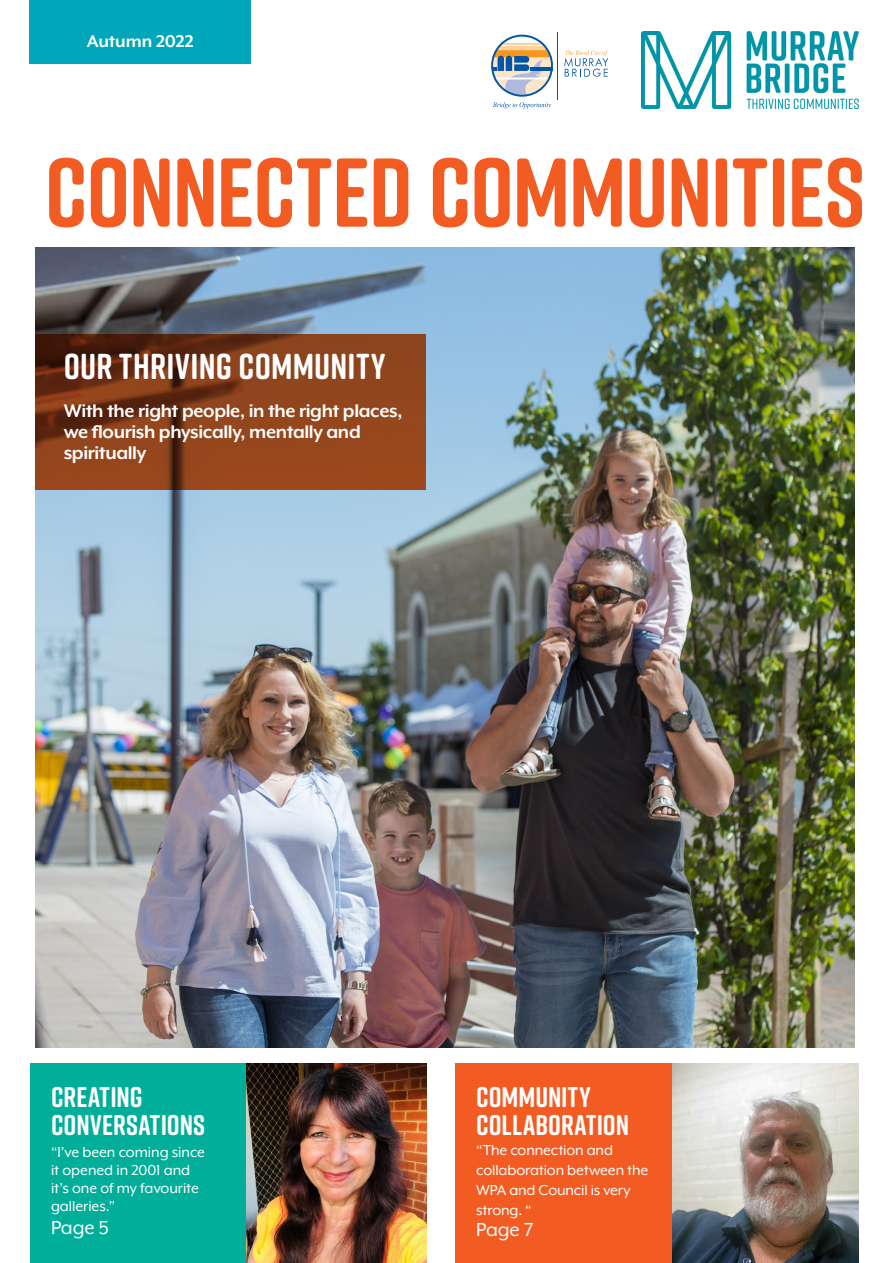
<style>
.page{position:relative;width:893px;height:1263px;background:#fff}
.page>*{position:absolute;margin:0;border:0;box-sizing:border-box;transform-origin:0 0}
.newsletter___Introdu{font:700 97.5px "Rift Soft";letter-spacing:-.015em;color:#f25b21}
.newsletter___Cover_A{font:700 36px "Rift Soft";letter-spacing:.005em;color:#fff}
.newsletter___Cover_A-2{font:700 28.5px/28.5px "Rift Soft";color:#fff}
.newsletter_-_Body_Co{font:21.75px "Mr Eaves XL Mod OT";letter-spacing:-.005em;color:#fff}
.newsletter_-_Body_Co-2{font:700 21px/21px "Mr Eaves XL Mod OT";letter-spacing:-.015em;color:#fff}
.newsletter___Introdu-2{font:700 19.5px "Mr Eaves XL Mod OT";letter-spacing:-.005em;color:#fff}
.newsletter_-_Body_Co-3{font:16.5px/18px "Mr Eaves XL Mod OT";letter-spacing:-.005em;color:#fff}
</style>
<div class="page">
<img style="left:35px;top:248px;width:820px;height:799px">
<img style="left:641px;top:32px;width:218px;height:76px">
<div style="left:30px;top:0;width:221px;height:64px;background:#00a6b9"></div>
<div style="left:30px;top:1063px;width:218px;height:200px;background:#00ae9a"></div>
<div style="left:455px;top:1063px;width:218px;height:200px;background:#f25b21"></div>
<svg style="left:564px;top:51px;width:44px;height:26px"></svg>
<hr style="left:557px;top:32px;width:1px;height:67px;background:#0154a6">
<svg style="left:491px;top:35px;width:62px;height:73px"></svg>
<img style="left:246px;top:1063px;width:180px;height:200px">
<svg style="left:35px;top:334px;width:390px;height:155px;background:#843d19"></svg>
<img style="left:673px;top:1063px;width:186px;height:200px">
<p class="newsletter___Introdu-2" style="left:87px;top:31px;width:109px">Autumn 2022</p>
<p class="newsletter___Introdu" style="left:45px;top:123px;width:822px">CONNECTED COMMUNITIES</p>
<p class="newsletter___Cover_A" style="left:64px;top:340px;width:323px">OUR THRIVING COMMUNITY</p>
<p class="newsletter_-_Body_Co-2" style="left:64px;top:400px;width:340px">With the right people, in the right places, we flourish physically, mentally and spiritually</p>
<p class="newsletter___Cover_A-2" style="left:51px;top:1082px;width:155px">CREATING<br>CONVERSATIONS</p>
<p class="newsletter_-_Body_Co-3" style="left:51px;top:1143px;width:156px">“I’ve been coming since it opened in 2001 and it’s one of my favourite galleries.”</p>
<p class="newsletter_-_Body_Co" style="left:51px;top:1215px;width:59px">Page 5</p>
<p class="newsletter___Cover_A-2" style="left:476px;top:1082px;width:154px">COMMUNITY<br>COLLABORATION</p>
<p class="newsletter_-_Body_Co-3" style="left:476px;top:1140px;width:174px;line-height:20px">“The connection and collaboration between the<br>WPA and Council is very strong. “</p>
<p class="newsletter_-_Body_Co" style="left:476px;top:1217px;width:59px">Page 7</p>
</div>
